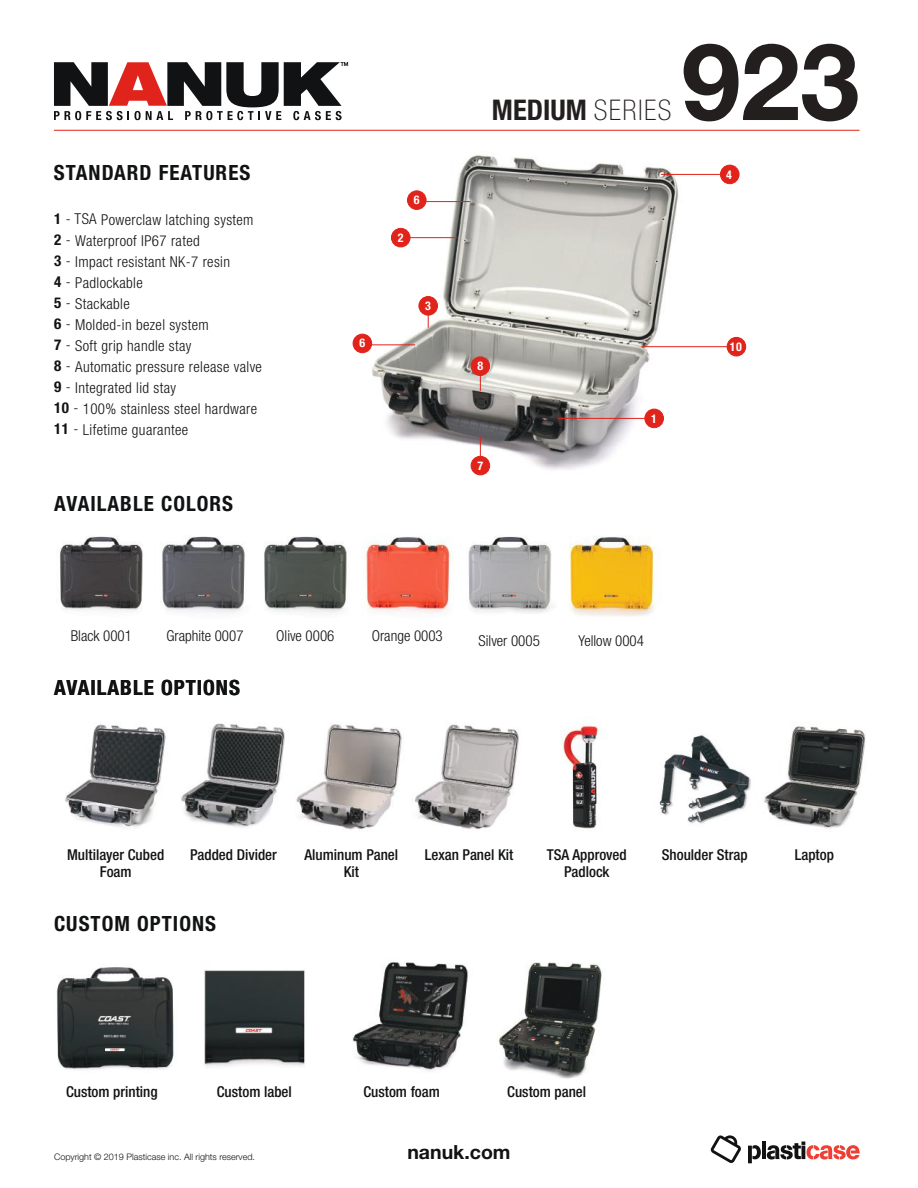
<style>
.page{position:relative;width:918px;height:1188px;background:#fff}
.page>*{position:absolute;margin:0;border:0;box-sizing:border-box;transform-origin:0 0}
.t1{font:700 106.8px "Helvetica Neue";color:#241f1f}
.t2{font:700 condensed 28.5px "Helvetica Neue LT Std";color:#241f1f}
.t3{font:700 condensed 21px "Helvetica Neue LT Std";letter-spacing:.05em;color:#111213}
.t4{font:700 19.5px "Helvetica Neue LT Std";color:#111213}
.t5{font:300 condensed 15px/21px "Helvetica Neue LT Std";letter-spacing:.025em;color:#111213}
.t6{font:500 condensed 15px/17.2px "Helvetica Neue LT Std";color:#111213;text-align:center}
.t7{font:300 condensed 15px "Helvetica Neue LT Std";color:#111213}
.t8{font:700 condensed 12px "Helvetica Neue LT Std";color:#fff}
.t9{font:300 9px "Helvetica Neue LT Std";color:#111213}
.s1{font-weight:700}
.s2{font-weight:100}
</style>
<div class="page">
<img style="left:65px;top:723px;width:801px;height:107px">
<img style="left:60px;top:535px;width:597px;height:82px">
<img style="left:348px;top:129px;width:351px;height:347px">
<hr style="left:54px;top:130px;width:806px;height:1px;background:#e0231b">
<svg style="left:748px;top:1145px;width:13px;height:18px"></svg>
<hr style="left:762px;top:1142px;width:4px;height:17px;background:#111213">
<svg style="left:767px;top:1142px;width:93px;height:18px"></svg>
<svg style="left:711px;top:1135px;width:30px;height:28px"></svg>
<hr style="left:558px;top:418px;width:105px;height:1px;background:#e0231b">
<hr style="left:480px;top:437px;width:1px;height:30px;background:#e0231b">
<svg style="left:480px;top:376px;width:1px;height:15px"></svg>
<hr style="left:661px;top:174px;width:69px;height:1px;background:#e0231b">
<hr style="left:642px;top:346px;width:94px;height:1px;background:#e0231b">
<hr style="left:401px;top:237px;width:56px;height:1px;background:#e0231b">
<hr style="left:362px;top:344px;width:53px;height:1px;background:#e0231b">
<div style="left:391px;top:228px;width:19px;height:19px;background:#e0231b;border-radius:50%"></div>
<div style="left:391px;top:228px;width:19px;height:19px;border:1px solid #e0231b;border-radius:50%"></div>
<div style="left:353px;top:334px;width:19px;height:19px;background:#e0231b;border-radius:50%"></div>
<div style="left:353px;top:334px;width:19px;height:19px;border:1px solid #e0231b;border-radius:50%"></div>
<div style="left:645px;top:409px;width:18px;height:19px;background:#e0231b;border-radius:50%"></div>
<div style="left:645px;top:409px;width:19px;height:19px;border:1px solid #e0231b;border-radius:50%"></div>
<div style="left:471px;top:357px;width:19px;height:18px;background:#e0231b;border-radius:50%"></div>
<div style="left:471px;top:357px;width:19px;height:19px;border:1px solid #e0231b;border-radius:50%"></div>
<div style="left:471px;top:456px;width:19px;height:19px;background:#e0231b;border-radius:50%"></div>
<div style="left:471px;top:456px;width:19px;height:19px;border:1px solid #e0231b;border-radius:50%"></div>
<div style="left:727px;top:337px;width:19px;height:19px;background:#e0231b;border-radius:50%"></div>
<div style="left:727px;top:337px;width:19px;height:19px;border:1px solid #e0231b;border-radius:50%"></div>
<div style="left:720px;top:165px;width:19px;height:19px;background:#e0231b;border-radius:50%"></div>
<div style="left:720px;top:165px;width:19px;height:19px;border:1px solid #e0231b;border-radius:50%"></div>
<hr style="left:417px;top:201px;width:53px;height:1px;background:#e0231b">
<div style="left:408px;top:191px;width:18px;height:18px;background:#e0231b;border-radius:50%"></div>
<div style="left:407px;top:190px;width:19px;height:20px;border:1px solid #e0231b;border-radius:50%"></div>
<svg style="left:428px;top:315px;width:1px;height:13px"></svg>
<div style="left:419px;top:297px;width:19px;height:18px;background:#e0231b;border-radius:50%"></div>
<div style="left:419px;top:296px;width:19px;height:19px;border:1px solid #e0231b;border-radius:50%"></div>
<svg style="left:54px;top:62px;width:294px;height:58px"></svg>
<img style="left:56px;top:962px;width:546px;height:117px">
<h3 class="t3" style="left:54px;top:160px;width:198px">STANDARD FEATURES</h3>
<p class="t5" style="left:54px;top:209px;width:209px"><span class="s1">1</span> - TSA Powerclaw latching system<br><span class="s1">2</span> - Waterproof IP67 rated<br><span class="s1">3</span> - Impact resistant NK-7 resin<br><span class="s1">4</span> - Padlockable<br><span class="s1">5</span> - Stackable<br><span class="s1">6</span> - Molded-in bezel system<br><span class="s1">7</span> - Soft grip handle stay<br><span class="s1">8</span> - Automatic pressure release valve<br><span class="s1">9</span> - Integrated lid stay<br><span class="s1">10</span> - 100% stainless steel hardware<br><span class="s1">11</span> - Lifetime guarantee</p>
<h3 class="t3" style="left:54px;top:491px;width:181px">AVAILABLE COLORS</h3>
<p class="t8" style="left:359px;top:336px;width:7px">6</p>
<p class="t8" style="left:414px;top:193px;width:7px">6</p>
<p class="t8" style="left:398px;top:230px;width:7px">2</p>
<p class="t8" style="left:425px;top:298px;width:7px">3</p>
<h2 class="t2" style="left:492px;top:93px;width:181px">MEDIUM <span class="s2">SERIES</span></h2>
<h1 class="t1" style="left:681px;top:-2px;width:180px">923</h1>
<p class="t8" style="left:726px;top:167px;width:7px">4</p>
<p class="t8" style="left:477px;top:358px;width:7px">8</p>
<p class="t8" style="left:477px;top:458px;width:7px">7</p>
<p class="t8" style="left:651px;top:411px;width:7px">1</p>
<p class="t8" style="left:730px;top:340px;width:14px">10</p>
<p class="t7" style="left:71px;top:627px;width:63px">Black 0001</p>
<p class="t7" style="left:166px;top:627px;width:79px">Graphite 0007</p>
<p class="t7" style="left:276px;top:627px;width:60px">Olive 0006</p>
<p class="t7" style="left:372px;top:627px;width:73px">Orange 0003</p>
<h3 class="t3" style="left:54px;top:675px;width:187px">AVAILABLE OPTIONS</h3>
<p class="t7" style="left:479px;top:632px;width:63px">Silver 0005</p>
<p class="t7" style="left:579px;top:632px;width:67px">Yellow 0004</p>
<p class="t6" style="left:67px;top:846px;width:99px">Multilayer Cubed<br>Foam</p>
<p class="t6" style="left:304px;top:846px;width:95px">Aluminum Panel</p>
<p class="t6" style="left:425px;top:846px;width:90px">Lexan Panel Kit</p>
<p class="t6" style="left:795px;top:846px;width:41px">Laptop</p>
<p class="t6" style="left:190px;top:846px;width:88px">Padded Divider</p>
<p class="t6" style="left:547px;top:846px;width:81px">TSA Approved<br>Padlock</p>
<p class="t6" style="left:662px;top:846px;width:87px">Shoulder Strap</p>
<p class="t6" style="left:344px;top:863px;width:17px">Kit</p>
<h3 class="t3" style="left:54px;top:911px;width:164px">CUSTOM OPTIONS</h3>
<p class="t6" style="left:66px;top:1083px;width:93px">Custom printing</p>
<p class="t6" style="left:217px;top:1083px;width:76px">Custom label</p>
<p class="t6" style="left:363px;top:1083px;width:78px">Custom foam</p>
<p class="t6" style="left:507px;top:1083px;width:80px">Custom panel</p>
<p class="t9" style="left:54px;top:1151px;width:203px">Copyright © 2019 Plasticase inc. All rights reserved.</p>
<h3 class="t4" style="left:407px;top:1140px;width:105px">nanuk.com</h3>
</div>
